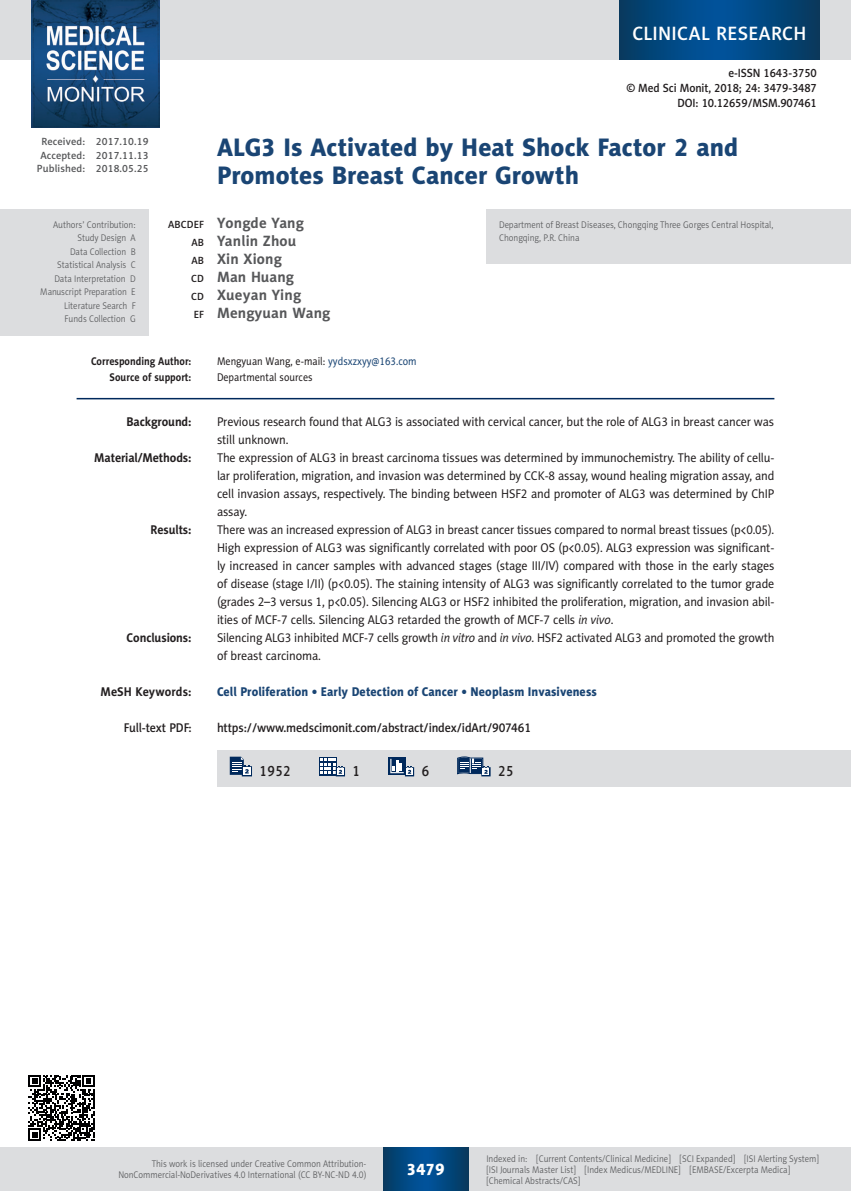
<style>
.page{position:relative;width:851px;height:1191px;background:#fff}
.page>*{position:absolute;margin:0;border:0;box-sizing:border-box;transform-origin:0 0}
.MSM_Tytul{font:25.5px/28.5px "Naomi Sans EFN Heavy";color:#1a4574}
.t1{font:19.5px "Naomi Sans EFN Medium";letter-spacing:.015em;color:#fff}
.t2{font:16.5px "Naomi Sans EFN Heavy";color:#fff}
.MSM_Autorzy{font:700 15px "Naomi Sans EFN";letter-spacing:.01em;color:#57585a}
.MSM_dane{font:15px "Naomi Sans EFN Medium";letter-spacing:.03em;color:#231f20;scale:.9 1}
.MSM_Summary_body{font:12.75px/18px "Naomi Sans EFN";letter-spacing:-.01em;color:#231f20;text-align:justify;scale:.94 1}
.MSM_Summary_body-2{font:12.75px/18px "Naomi Sans EFN";letter-spacing:-.01em;color:#231f20;scale:.95 1}
.MSM_full_text_pdf{font:12.75px "Naomi Sans EFN Medium";letter-spacing:-.01em;color:#231f20;scale:.95 1}
.MSM_keywords{font:12.75px "Naomi Sans EFN Heavy";letter-spacing:.005em;color:#1a4574;scale:.95 1}
.MSM_Summary_body-3{font:700 12.75px "Naomi Sans EFN";letter-spacing:-.01em;color:#231f20;scale:.95 1}
.MSM_keywords-2{font:700 12.75px "Naomi Sans EFN";letter-spacing:.005em;color:#231f20;scale:.95 1}
.MSM_Summary_body-4{font:700 12.75px "Naomi Sans EFN";letter-spacing:-.01em;color:#231f20;scale:.94 1}
.MSM_full_text_pdf-2{font:12px "Naomi Sans EFN Medium";letter-spacing:-.01em;color:#231f20;scale:.95 1}
.MSM_Adres{font:11.25px "Naomi Sans EFN";color:#231f20;scale:.9 1}
.MSM_Adres-2{font:700 11.25px "Naomi Sans EFN";color:#231f20;scale:.9 1}
.MSM_Support{font:11.25px "Naomi Sans EFN";color:#231f20;scale:.9 1}
.MSM_Support-2{font:700 11.25px "Naomi Sans EFN";color:#231f20;scale:.9 1}
.t3{font:10.5px "Naomi Sans EFN Medium";letter-spacing:.01em;color:#57585a}
.MSM_Afiliacja{font:9.75px/11.2px "Naomi Sans EFN Light";color:#57585a;scale:.9 1}
.s1{font-family:"Naomi Sans EFN Medium";font-weight:400;font-size:10.5px;color:#231f20}
.s2{color:#1a4574}
.s3{font-style:italic}
</style>
<div class="page">
<div style="left:217px;top:750px;width:633px;height:36px;background:#dcdddf"></div>
<svg style="left:230px;top:756px;width:22px;height:20px"></svg>
<div style="left:319px;top:757px;width:17px;height:18px;background:#00295c"></div>
<svg style="left:320px;top:758px;width:25px;height:18px"></svg>
<div style="left:388px;top:757px;width:18px;height:18px;background:#00295c"></div>
<svg style="left:390px;top:759px;width:24px;height:17px"></svg>
<svg style="left:457px;top:756px;width:33px;height:20px"></svg>
<hr style="left:77px;top:398px;width:697px;height:1px;background:#00295c">
<div style="left:0;top:210px;width:148px;height:126px;background:#dcdddf"></div>
<div style="left:486px;top:210px;width:364px;height:54px;background:#dcdddf"></div>
<svg style="left:28px;top:1075px;width:67px;height:66px"></svg>
<div style="left:0;top:1148px;width:850px;height:43px;background:#dcdddf"></div>
<svg style="left:383px;top:1147px;width:85px;height:43px;background:#02477e"></svg>
<div style="left:0;top:0;width:850px;height:60px;background:#dcdddf"></div>
<svg style="left:619px;top:0;width:200px;height:60px;background:#02477e"></svg>
<img style="left:32px;top:0;width:127px;height:128px">
<h2 class="t1" style="left:632px;top:22px;width:175px">CLINICAL RESEARCH</h2>
<p class="MSM_full_text_pdf-2" style="left:728px;top:66px;width:95px">e-ISSN 1643-3750</p>
<p class="MSM_full_text_pdf-2" style="left:626px;top:81px;width:202px">© Med Sci Monit, 2018; 24: 3479-3487</p>
<p class="MSM_full_text_pdf-2" style="left:677px;top:96px;width:148px">DOI: 10.12659/MSM.907461</p>
<p class="MSM_Tytul" style="left:217px;top:132px;width:522px">ALG3 Is Activated by Heat Shock Factor 2 and<br>Promotes Breast Cancer Growth</p>
<p class="MSM_Autorzy" style="left:168px;top:214px;width:137px"><span class="s1">ABCDEF</span> Yongde Yang</p>
<p class="MSM_Autorzy" style="left:191px;top:232px;width:106px"><span class="s1">AB</span> Yanlin Zhou</p>
<p class="MSM_Autorzy" style="left:191px;top:250px;width:92px"><span class="s1">AB</span> Xin Xiong</p>
<p class="MSM_Autorzy" style="left:191px;top:268px;width:104px"><span class="s1">CD</span> Man Huang</p>
<p class="MSM_Autorzy" style="left:191px;top:286px;width:111px"><span class="s1">CD</span> Xueyan Ying</p>
<p class="MSM_Autorzy" style="left:194px;top:304px;width:138px"><span class="s1">EF</span> Mengyuan Wang</p>
<p class="MSM_Adres-2" style="left:91px;top:355px;width:113px">Corresponding Author:</p>
<p class="MSM_Adres" style="left:217px;top:355px;width:223px">Mengyuan Wang, e-mail: <span class="s2">yydsxzxyy@163.com</span></p>
<p class="MSM_Support-2" style="left:110px;top:370px;width:92px">Source of support:</p>
<p class="MSM_Support" style="left:217px;top:370px;width:108px">Departmental sources</p>
<p class="MSM_Summary_body-3" style="left:126px;top:414px;width:70px">Background:</p>
<p class="MSM_Summary_body-2" style="left:217px;top:413px;width:587px">Previous research found that ALG3 is associated with cervical cancer, but the role of ALG3 in breast cancer was still unknown.</p>
<p class="MSM_Summary_body-3" style="left:94px;top:450px;width:104px">Material/Methods:</p>
<p class="MSM_Summary_body-2" style="left:217px;top:449px;width:588px;text-align:justify">The expression of ALG3 in breast carcinoma tissues was determined by immunochemistry. The ability of cellu&shy;lar proliferation, migration, and invasion was determined by CCK-8 assay, wound healing migration assay, and cell invasion assays, respectively. The binding between HSF2 and promoter of ALG3 was determined by ChIP assay.</p>
<p class="MSM_Summary_body-4" style="left:150px;top:522px;width:45px">Results:</p>
<p class="MSM_Summary_body" style="left:217px;top:521px;width:594px">There was an increased expression of ALG3 in breast cancer tissues compared to normal breast tissues (p&lt;0.05).<br>High expression of ALG3 was significantly correlated with poor OS (p&lt;0.05). ALG3 expression was significant&shy;ly increased in cancer samples with advanced stages (stage III/IV) compared with those in the early stages of disease (stage I/II) (p&lt;0.05). The staining intensity of ALG3 was significantly correlated to the tumor grade (grades 2–3 versus 1, p&lt;0.05). Silencing ALG3 or HSF2 inhibited the proliferation, migration, and invasion abil&shy;ities of MCF-7 cells. Silencing ALG3 retarded the growth of MCF-7 cells <span class="s3">in vivo</span>.</p>
<p class="MSM_Summary_body-3" style="left:127px;top:630px;width:70px">Conclusions:</p>
<p class="MSM_Summary_body-2" style="left:217px;top:629px;width:588px">Silencing ALG3 inhibited MCF-7 cells growth <span class="s3">in vitro</span> and <span class="s3">in vivo</span>. HSF2 activated ALG3 and promoted the growth of breast carcinoma.</p>
<p class="MSM_keywords-2" style="left:100px;top:684px;width:97px">MeSH Keywords:</p>
<p class="MSM_keywords" style="left:217px;top:684px;width:401px">Cell Proliferation • Early Detection of Cancer • Neoplasm Invasiveness</p>
<p class="MSM_full_text_pdf" style="left:124px;top:720px;width:73px">Full-text PDF:</p>
<p class="MSM_full_text_pdf" style="left:217px;top:720px;width:332px">https://www.medscimonit.com/abstract/index/idArt/907461</p>
<p class="t3" style="left:41px;top:136px;width:109px">Received: 2017.10.19</p>
<p class="t3" style="left:40px;top:149px;width:110px">Accepted: 2017.11.13</p>
<p class="t3" style="left:37px;top:163px;width:113px">Published: 2018.05.25</p>
<p class="MSM_Afiliacja" style="left:53px;top:219px;width:93px">Authors’ Contribution:</p>
<p class="MSM_Afiliacja" style="left:77px;top:232px;width:66px">Study Design A</p>
<p class="MSM_Afiliacja" style="left:70px;top:246px;width:74px">Data Collection B</p>
<p class="MSM_Afiliacja" style="left:57px;top:259px;width:89px">Statistical Analysis C</p>
<p class="MSM_Afiliacja" style="left:54px;top:273px;width:92px">Data Interpretation D</p>
<p class="MSM_Afiliacja" style="left:40px;top:286px;width:107px">Manuscript Preparation E</p>
<p class="MSM_Afiliacja" style="left:64px;top:300px;width:81px">Literature Search F</p>
<p class="MSM_Afiliacja" style="left:65px;top:313px;width:80px">Funds Collection G</p>
<p class="MSM_Afiliacja" style="left:499px;top:218px;width:306px;line-height:13.5px">Department of Breast Diseases, Chongqing Three Gorges Central Hospital,<br>Chongqing, P.R. China</p>
<p class="MSM_dane" style="left:259px;top:762px;width:36px">1952</p>
<p class="MSM_dane" style="left:352px;top:762px;width:10px">1</p>
<p class="MSM_dane" style="left:421px;top:762px;width:10px">6</p>
<p class="MSM_dane" style="left:498px;top:762px;width:19px">25</p>
<p class="MSM_Afiliacja" style="left:118px;top:1158px;width:277px;text-align:right">This work is licensed under Creative Common Attribution-<br>NonCommercial-NoDerivatives 4.0 International (CC BY-NC-ND 4.0)</p>
<p class="t2" style="left:406px;top:1159px;width:40px">3479</p>
<p class="MSM_Afiliacja" style="left:486px;top:1152px;width:371px">Indexed in: [Current Contents/Clinical Medicine] [SCI Expanded] [ISI Alerting System] [ISI Journals Master List] [Index Medicus/MEDLINE] [EMBASE/Excerpta Medica] [Chemical Abstracts/CAS]</p>
</div>
